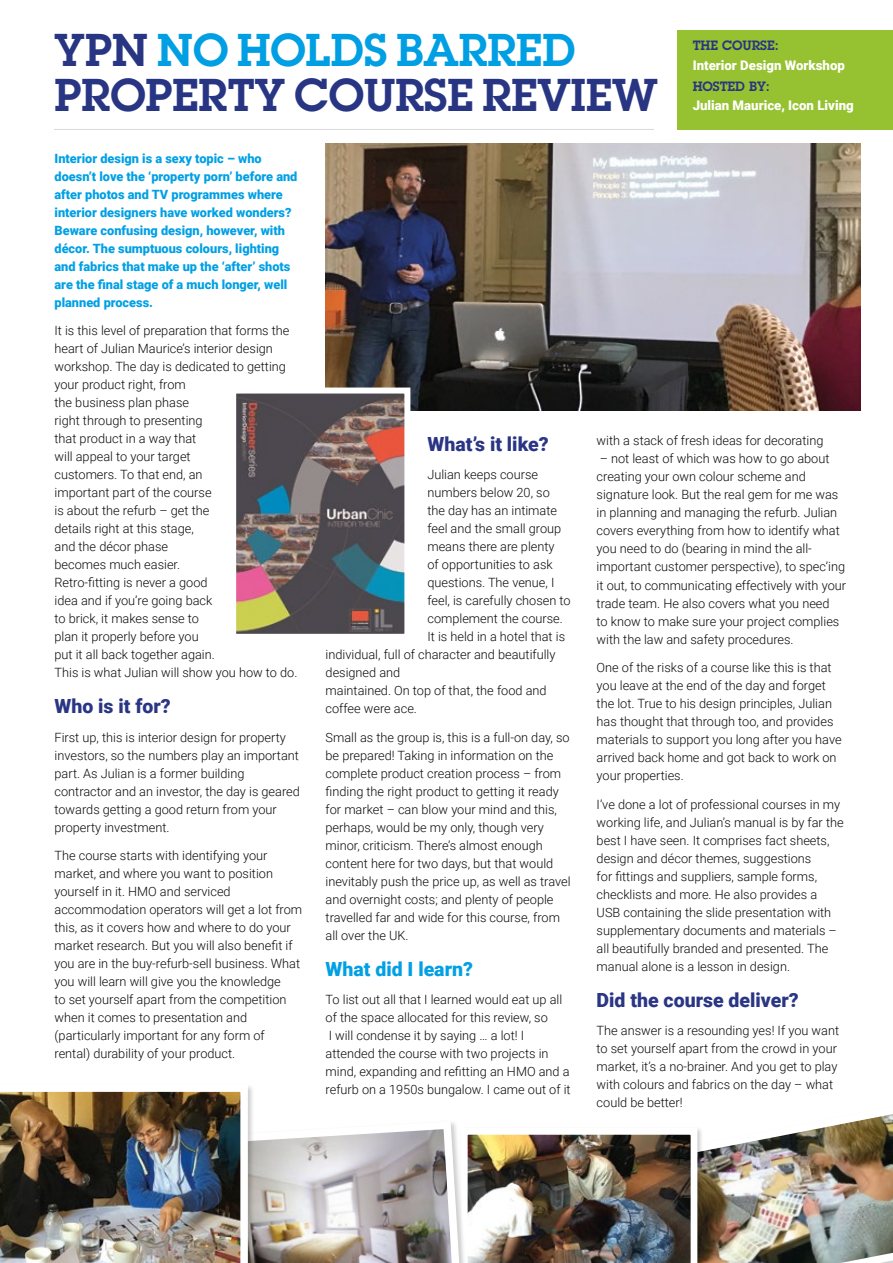
<style>
.page{position:relative;width:893px;height:1263px;background:#fff}
.page>*{position:absolute;margin:0;border:0;box-sizing:border-box;transform-origin:0 0}
.t1{font:600 45px/45px "Lubalin Graph Std";color:#283583}
.t2{font:900 19.5px "Roboto";color:#2a3684}
.t3{font:900 19.5px "Roboto";color:#00a0e4}
.t4{font:900 13.2px "Roboto";color:#fff}
.t5{font:600 13.2px "Lubalin Graph Std";color:#283583}
.t6{font:300 12.75px/18px "Roboto";color:#0a0a0a}
.t7{font:900 12.75px/18px "Roboto";color:#00a0e4}
.s1{color:#009fe3}
</style>
<div class="page">
<div style="left:678px;top:30px;width:215px;height:99px;background:#96c130"></div>
<hr style="left:54px;top:129px;width:600px;height:1px;background:#dadada">
<img style="left:326px;top:144px;width:535px;height:266px">
<img style="left:237px;top:394px;width:166px;height:239px">
<div style="left:230px;top:387px;width:180px;height:253px;border:6px solid #fff"></div>
<img style="left:0;top:1086px;width:893px;height:177px">
<h1 class="t1" style="left:55px;top:27px;width:605px">YPN <span class="s1">NO HOLDS BARRED<br></span>PROPERTY COURSE REVIEW</h1>
<p class="t5" style="left:693px;top:37px;width:88px">THE COURSE:</p>
<p class="t4" style="left:693px;top:56px;width:154px">Interior Design Workshop</p>
<p class="t5" style="left:693px;top:78px;width:79px">HOSTED BY:</p>
<p class="t4" style="left:693px;top:96px;width:163px">Julian Maurice, Icon Living</p>
<p class="t7" style="left:55px;top:149px;width:244px">Interior design is a sexy topic – who doesn’t love the ‘property porn’ before and after photos and TV programmes where interior designers have worked wonders?<br>Beware confusing design, however, with décor. The sumptuous colours, lighting and fabrics that make up the ‘after’ shots are the final stage of a much longer, well planned process.</p>
<p class="t6" style="left:55px;top:321px;width:244px">It is this level of preparation that forms the heart of Julian Maurice’s interior design workshop. The day is dedicated to getting your product right, from<br>the business plan phase<br>right through to presenting<br>that product in a way that<br>will appeal to your target<br>customers. To that end, an<br>important part of the course<br>is about the refurb – get the<br>details right at this stage,<br>and the décor phase<br>becomes much easier.<br>Retro-fitting is never a good<br>idea and if you’re going back<br>to brick, it makes sense to<br>plan it properly before you<br>put it all back together again.<br>This is what Julian will show you how to do.</p>
<h2 class="t2" style="left:55px;top:693px;width:118px">Who is it for?</h2>
<p class="t6" style="left:55px;top:728px;width:247px">First up, this is interior design for property investors, so the numbers play an important part. As Julian is a former building contractor and an investor, the day is geared towards getting a good return from your property investment.</p>
<p class="t6" style="left:55px;top:846px;width:249px">The course starts with identifying your market, and where you want to position yourself in it. HMO and serviced accommodation operators will get a lot from this, as it covers how and where to do your market research. But you will also benefit if you are in the buy-refurb-sell business. What you will learn will give you the knowledge<br>to set yourself apart from the competition when it comes to presentation and (particularly important for any form of rental) durability of your product.</p>
<h2 class="t2" style="left:427px;top:430px;width:123px">What’s it like?</h2>
<p class="t6" style="left:427px;top:465px;width:112px">Julian keeps course</p>
<p class="t6" style="left:427px;top:483px;width:124px">numbers below 20, so</p>
<p class="t6" style="left:427px;top:501px;width:131px">the day has an intimate</p>
<p class="t6" style="left:427px;top:519px;width:135px">feel and the small group</p>
<p class="t6" style="left:427px;top:537px;width:129px">means there are plenty</p>
<p class="t6" style="left:427px;top:555px;width:127px">of opportunities to ask</p>
<p class="t6" style="left:427px;top:573px;width:129px">questions. The venue, I</p>
<p class="t6" style="left:427px;top:591px;width:145px">feel, is carefully chosen to</p>
<p class="t6" style="left:427px;top:609px;width:137px">complement the course.</p>
<p class="t6" style="left:427px;top:627px;width:139px">It is held in a hotel that is</p>
<p class="t6" style="left:326px;top:645px;width:231px">individual, full of character and beautifully</p>
<p class="t6" style="left:326px;top:663px;width:76px">designed and</p>
<p class="t6" style="left:326px;top:681px;width:223px">maintained. On top of that, the food and</p>
<p class="t6" style="left:326px;top:699px;width:93px">coffee were ace.</p>
<p class="t6" style="left:326px;top:727px;width:247px">Small as the group is, this is a full-on day, so be prepared! Taking in information on the complete product creation process – from finding the right product to getting it ready for market – can blow your mind and this, perhaps, would be my only, though very minor, criticism. There’s almost enough content here for two days, but that would inevitably push the price up, as well as travel and overnight costs; and plenty of people travelled far and wide for this course, from all over the UK.</p>
<h2 class="t3" style="left:326px;top:955px;width:149px">What did I learn?</h2>
<p class="t6" style="left:326px;top:990px;width:247px">To list out all that I learned would eat up all of the space allocated for this review, so<br>I will condense it by saying … a lot! I attended the course with two projects in mind, expanding and refitting an HMO and a refurb on a 1950s bungalow. I came out of it</p>
<p class="t6" style="left:597px;top:431px;width:228px">with a stack of fresh ideas for decorating</p>
<p class="t6" style="left:597px;top:449px;width:251px">– not least of which was how to go about creating your own colour scheme and signature look. But the real gem for me was in planning and managing the refurb. Julian covers everything from how to identify what you need to do (bearing in mind the all&shy;important customer perspective), to spec’ing it out, to communicating effectively with your trade team. He also covers what you need<br>to know to make sure your project complies with the law and safety procedures.</p>
<p class="t6" style="left:597px;top:658px;width:247px">One of the risks of a course like this is that you leave at the end of the day and forget the lot. True to his design principles, Julian has thought that through too, and provides materials to support you long after you have arrived back home and got back to work on your properties.</p>
<p class="t6" style="left:597px;top:794px;width:249px">I’ve done a lot of professional courses in my working life, and Julian’s manual is by far the best I have seen. It comprises fact sheets, design and décor themes, suggestions<br>for fittings and suppliers, sample forms, checklists and more. He also provides a USB containing the slide presentation with supplementary documents and materials – all beautifully branded and presented. The manual alone is a lesson in design.</p>
<h2 class="t2" style="left:597px;top:986px;width:204px">Did the course deliver?</h2>
<p class="t6" style="left:597px;top:1021px;width:244px">The answer is a resounding yes! If you want to set yourself apart from the crowd in your market, it’s a no-brainer. And you get to play with colours and fabrics on the day – what could be better!</p>
</div>
